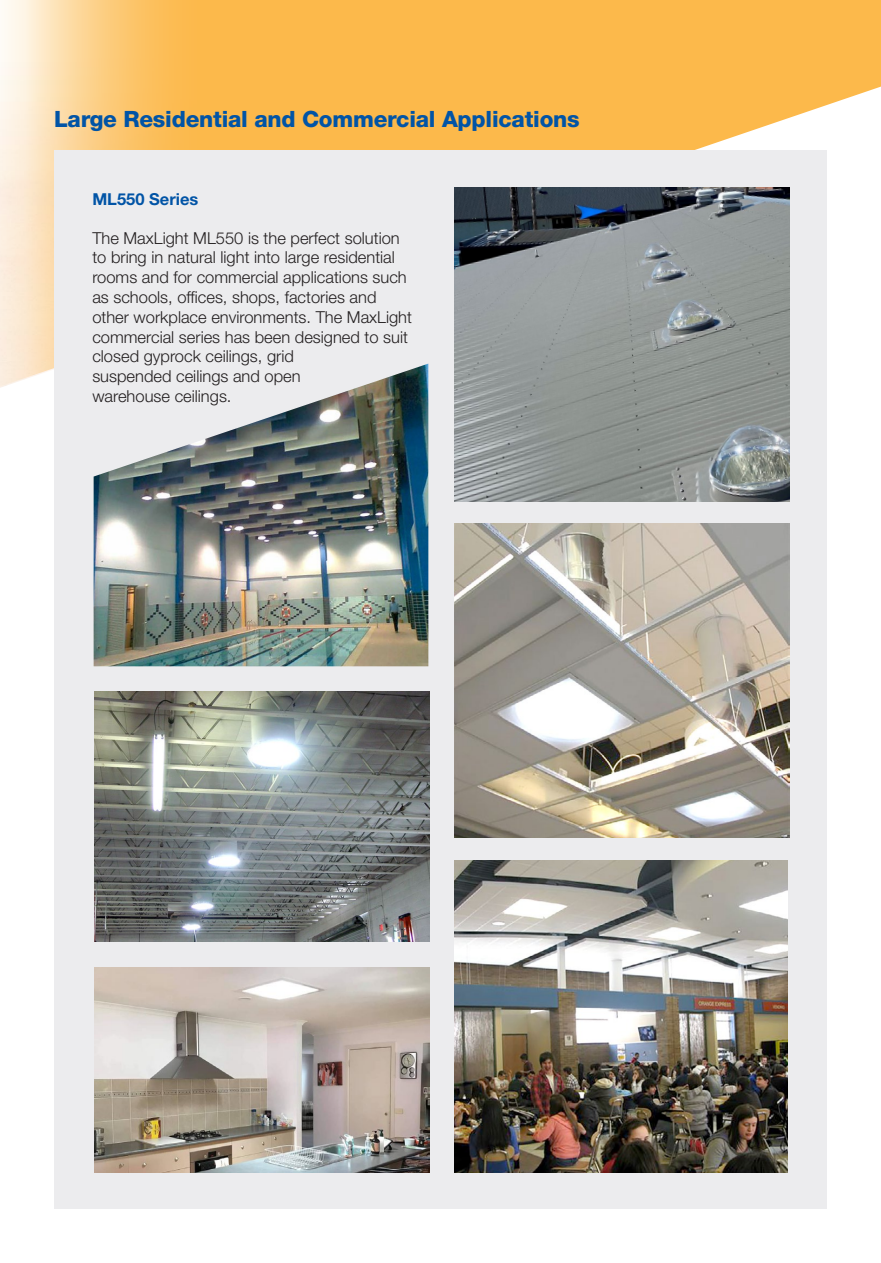
<style>
.page{position:relative;width:881px;height:1263px;background:#fff}
.page>*{position:absolute;margin:0;border:0;box-sizing:border-box;transform-origin:0 0}
.t1{font:800 22.5px "Helvetica Neue LT Std";letter-spacing:-.01em;color:#0154a6}
.t2{font:300 16.5px/19.8px "Helvetica Neue LT Std";color:#231f20}
.t3{font:700 16.5px "Helvetica Neue LT Std";color:#0154a6}
</style>
<div class="page">
<svg style="left:216px;top:0;width:664px;height:386px;fill:#fcb94b"></svg>
<img style="left:0;top:0;width:216px;height:388px">
<div style="left:54px;top:150px;width:772px;height:1059px;background:#ececee"></div>
<img style="left:94px;top:364px;width:334px;height:302px">
<img style="left:454px;top:188px;width:335px;height:313px">
<img style="left:454px;top:524px;width:335px;height:313px">
<img style="left:454px;top:860px;width:333px;height:313px">
<img style="left:95px;top:967px;width:334px;height:206px">
<img style="left:95px;top:691px;width:334px;height:251px">
<h1 class="t1" style="left:54px;top:105px;width:527px">Large Residential and Commercial Applications</h1>
<p class="t3" style="left:92px;top:189px;width:107px">ML550 Series</p>
<p class="t2" style="left:92px;top:227px;width:321px">The MaxLight ML550 is the perfect solution to bring in natural light into large residential rooms and for commercial applications such as schools, offices, shops, factories and other workplace environments. The MaxLight commercial series has been designed to suit closed gyprock ceilings, grid<br>suspended ceilings and open<br>warehouse ceilings.</p>
</div>
